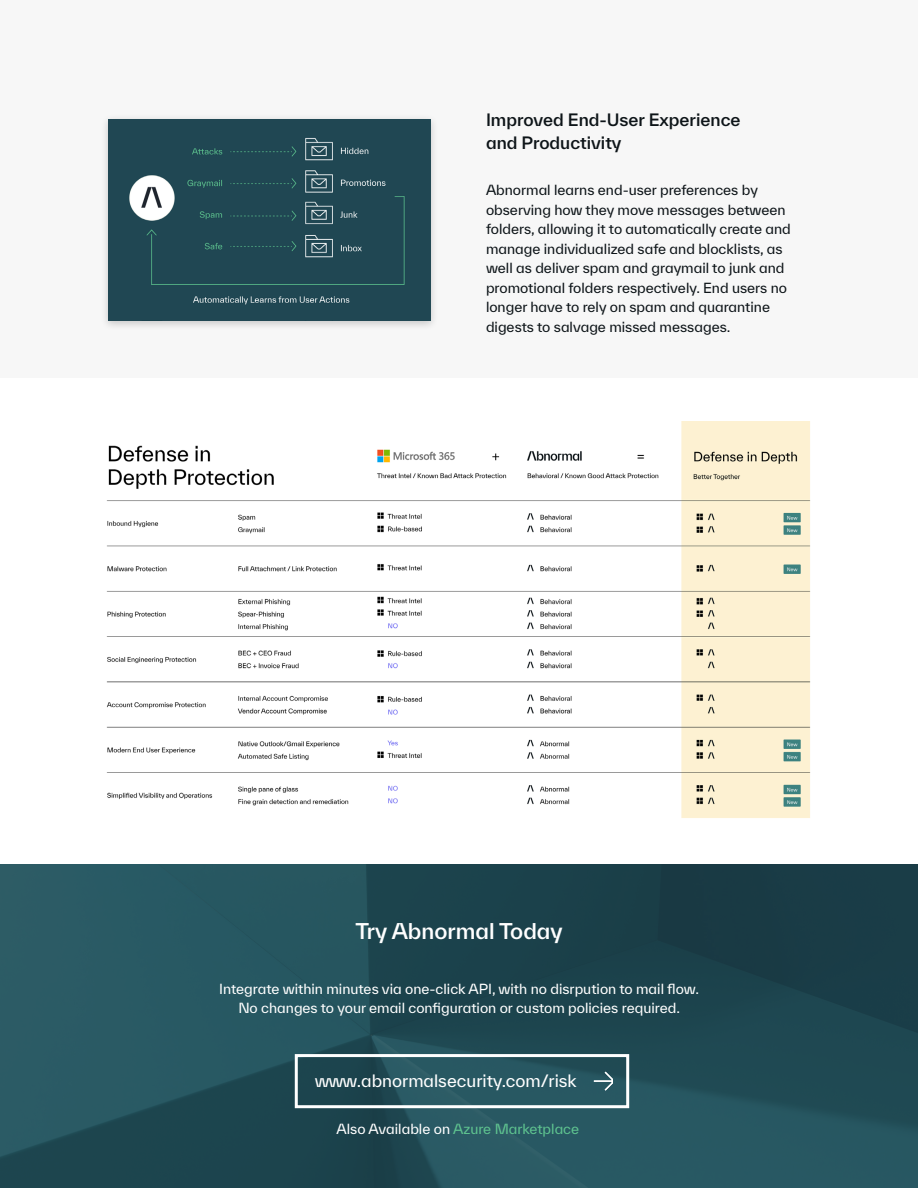
<style>
.page{position:relative;width:918px;height:1188px;background:#fff}
.page>*{position:absolute;margin:0;border:0;box-sizing:border-box;transform-origin:0 0}
.t1{font:500 21px "TWK Everett";color:#fff}
.t2{font:500 16.5px/22.5px "TWK Everett";color:#0d1418}
.t3{font:16.5px "TWK Everett";color:#fff}
.t4{font:13.5px/19.5px "TWK Everett";color:#0d1418}
.t5{font:13.5px/19.5px "TWK Everett";color:#fff;text-align:center}
.t6{font:13.5px "TWK Everett";color:#5ec28f}
.s1{color:#fff}
</style>
<div class="page">
<div style="left:0;top:0;width:918px;height:378px;background:#f7f7f7"></div>
<svg style="left:0;top:864px;width:918px;height:324px;background:#214c56"></svg>
<div style="left:100px;top:113px;width:339px;height:218px;background:#000;opacity:.2"></div>
<img style="left:108px;top:119px;width:323px;height:202px">
<img style="left:106px;top:421px;width:705px;height:397px">
<div style="left:295px;top:1054px;width:334px;height:54px;border:3px solid #fff"></div>
<svg style="left:594px;top:1071px;width:19px;height:20px"></svg>
<p class="t2" style="left:486px;top:108px;width:256px">Improved End-User Experience and Productivity</p>
<p class="t4" style="left:486px;top:180px;width:306px">Abnormal learns end-user preferences by observing how they move messages between folders, allowing it to automatically create and manage individualized safe and blocklists, as well as deliver spam and graymail to junk and promotional folders respectively. End users no longer have to rely on spam and quarantine digests to salvage missed messages.</p>
<h1 class="t1" style="left:356px;top:916px;width:209px">Try Abnormal Today</h1>
<p class="t5" style="left:219px;top:979px;width:481px">Integrate within minutes via one-click API, with no disrpution to mail flow.<br>No changes to your email configuration or custom policies required.</p>
<p class="t3" style="left:315px;top:1070px;width:263px">www.abnormalsecurity.com/risk</p>
<p class="t6" style="left:337px;top:1120px;width:244px"><span class="s1">Also Available on</span> Azure Marketplace</p>
</div>
